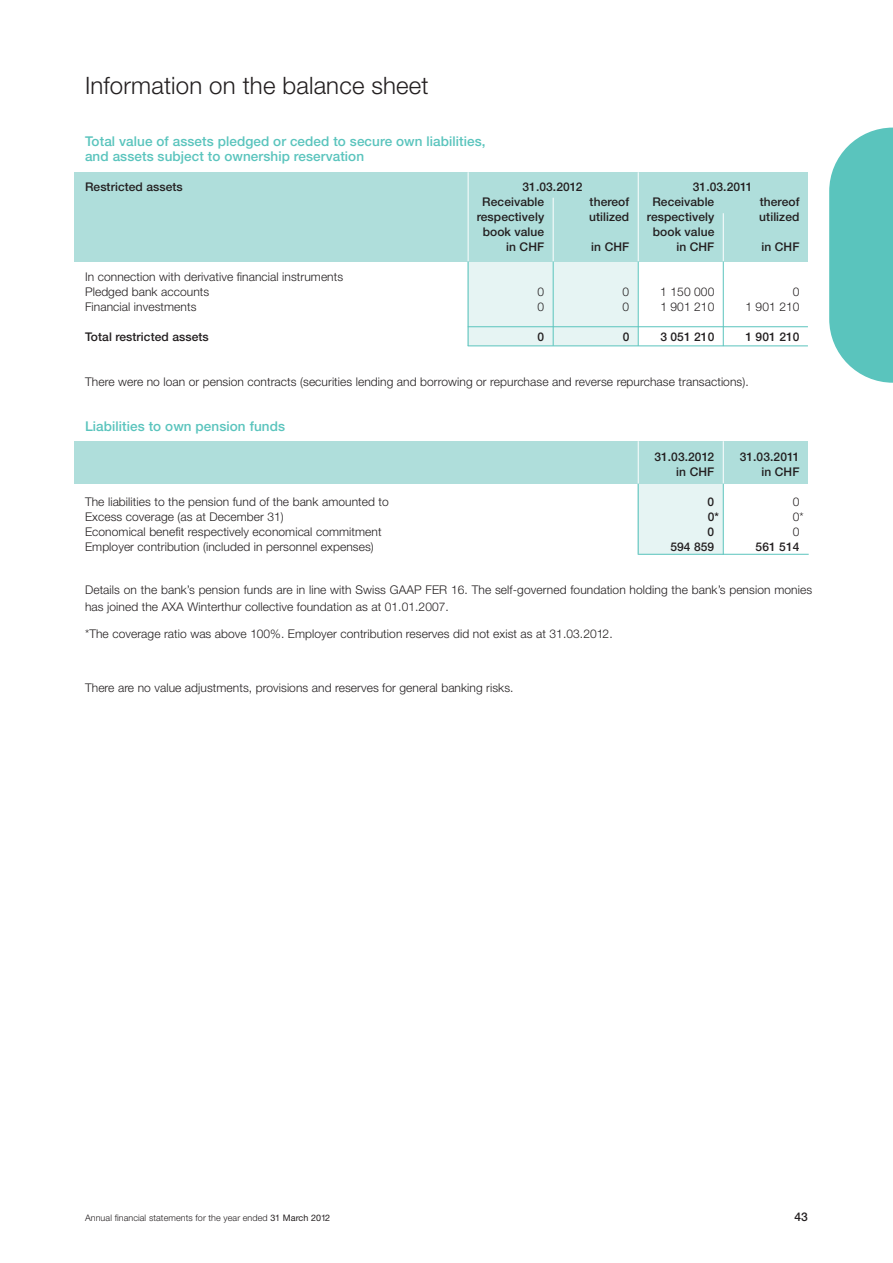
<style>
.page{position:relative;width:893px;height:1263px;background:#fff}
.page>*{position:absolute;margin:0;border:0;box-sizing:border-box;transform-origin:0 0}
.t1{font:300 24px "Helvetica Neue LT Std";letter-spacing:.005em;color:#231f20}
.t2{font:500 13.5px/15px "Helvetica Neue LT Std";letter-spacing:.005em;color:#5ac4bd}
.t3{font:300 12px/15px "Helvetica Neue LT Std";letter-spacing:.005em;color:#231f20}
.t4{font:500 12px "Helvetica Neue LT Std";letter-spacing:.005em;color:#231f20}
.t5{font:300 9px "Helvetica Neue LT Std";letter-spacing:.01em;color:#231f20}
.s1{font-weight:400}
</style>
<div class="page">
<svg style="left:829px;top:128px;width:63px;height:255px;background:#6ccac4"></svg>
<div style="left:638px;top:441px;width:85px;height:114px;background:#e6f4f3"></div>
<div style="left:468px;top:172px;width:170px;height:174px;background:#e6f4f3"></div>
<div style="left:74px;top:172px;width:734px;height:89px;background:#afdedb"></div>
<div style="left:74px;top:441px;width:734px;height:43px;background:#afdedb"></div>
<hr style="left:468px;top:345px;width:340px;height:1px;background:#5ac4bd">
<hr style="left:468px;top:326px;width:340px;height:1px;background:#5ac4bd">
<hr style="left:638px;top:554px;width:171px;height:1px;background:#5ac4bd">
<hr style="left:638px;top:172px;width:1px;height:89px;background:#fff">
<hr style="left:638px;top:261px;width:1px;height:85px;background:#5ac4bd">
<hr style="left:553px;top:198px;width:1px;height:63px;background:#fff">
<hr style="left:553px;top:261px;width:1px;height:85px;background:#5ac4bd">
<hr style="left:468px;top:172px;width:1px;height:89px;background:#fff">
<hr style="left:468px;top:261px;width:1px;height:85px;background:#5ac4bd">
<hr style="left:723px;top:213px;width:1px;height:48px;background:#fff">
<hr style="left:723px;top:261px;width:1px;height:85px;background:#5ac4bd">
<hr style="left:723px;top:441px;width:1px;height:43px;background:#fff">
<hr style="left:723px;top:484px;width:1px;height:71px;background:#5ac4bd">
<hr style="left:638px;top:441px;width:1px;height:43px;background:#fff">
<hr style="left:638px;top:484px;width:1px;height:70px;background:#5ac4bd">
<h1 class="t1" style="left:85px;top:70px;width:345px">Information on the balance sheet</h1>
<p class="t2" style="left:85px;top:133px;width:402px">Total value of assets pledged or ceded to secure own liabilities, and assets subject to ownership reservation</p>
<p class="t4" style="left:85px;top:179px;width:99px">Restricted assets</p>
<p class="t4" style="left:522px;top:179px;width:61px">31.03.2012</p>
<p class="t4" style="left:693px;top:179px;width:61px">31.03.2011</p>
<p class="t4" style="left:482px;top:194px;width:63px">Receivable</p>
<p class="t4" style="left:590px;top:194px;width:41px">thereof</p>
<p class="t4" style="left:652px;top:194px;width:63px">Receivable</p>
<p class="t4" style="left:760px;top:194px;width:41px">thereof</p>
<p class="t4" style="left:477px;top:209px;width:69px">respectively</p>
<p class="t4" style="left:589px;top:209px;width:42px">utilized</p>
<p class="t4" style="left:647px;top:209px;width:69px">respectively</p>
<p class="t4" style="left:759px;top:209px;width:42px">utilized</p>
<p class="t4" style="left:483px;top:224px;width:63px">book value</p>
<p class="t4" style="left:653px;top:224px;width:63px">book value</p>
<p class="t4" style="left:506px;top:239px;width:39px">in CHF</p>
<p class="t4" style="left:591px;top:239px;width:39px">in CHF</p>
<p class="t4" style="left:676px;top:239px;width:39px">in CHF</p>
<p class="t4" style="left:761px;top:239px;width:39px">in CHF</p>
<p class="t3" style="left:85px;top:269px;width:260px">In connection with derivative financial instruments<br>Pledged bank accounts</p>
<p class="t3" style="left:538px;top:284px;width:8px">0</p>
<p class="t3" style="left:623px;top:284px;width:8px">0</p>
<p class="t3" style="left:660px;top:284px;width:56px">1 150 000</p>
<p class="t3" style="left:793px;top:284px;width:8px">0</p>
<p class="t3" style="left:85px;top:299px;width:113px">Financial investments</p>
<p class="t3" style="left:538px;top:299px;width:8px">0</p>
<p class="t3" style="left:623px;top:299px;width:8px">0</p>
<p class="t3" style="left:660px;top:299px;width:56px">1 901 210</p>
<p class="t3" style="left:745px;top:299px;width:56px">1 901 210</p>
<p class="t4" style="left:85px;top:329px;width:125px">Total restricted assets</p>
<p class="t4" style="left:538px;top:329px;width:8px">0</p>
<p class="t4" style="left:623px;top:329px;width:8px">0</p>
<p class="t4" style="left:660px;top:329px;width:56px">3 051 210</p>
<p class="t4" style="left:745px;top:329px;width:56px">1 901 210</p>
<p class="t3" style="left:85px;top:374px;width:665px">There were no loan or pension contracts (securities lending and borrowing or repurchase and reverse repurchase transactions).</p>
<p class="t2" style="left:85px;top:418px;width:202px">Liabilities to own pension funds</p>
<p class="t4" style="left:654px;top:449px;width:61px">31.03.2012</p>
<p class="t4" style="left:740px;top:449px;width:61px">31.03.2011</p>
<p class="t4" style="left:676px;top:464px;width:39px">in CHF</p>
<p class="t4" style="left:761px;top:464px;width:39px">in CHF</p>
<p class="t3" style="left:85px;top:494px;width:305px">The liabilities to the pension fund of the bank amounted to</p>
<p class="t4" style="left:708px;top:494px;width:8px">0</p>
<p class="t3" style="left:793px;top:494px;width:8px">0</p>
<p class="t3" style="left:85px;top:509px;width:200px">Excess coverage (as at December 31)</p>
<p class="t4" style="left:708px;top:509px;width:13px">0*</p>
<p class="t3" style="left:793px;top:509px;width:12px">0*</p>
<p class="t3" style="left:85px;top:524px;width:298px">Economical benefit respectively economical commitment</p>
<p class="t4" style="left:708px;top:524px;width:8px">0</p>
<p class="t3" style="left:793px;top:524px;width:8px">0</p>
<p class="t3" style="left:85px;top:539px;width:290px">Employer contribution (included in personnel expenses)</p>
<p class="t4" style="left:670px;top:539px;width:45px">594 859</p>
<p class="t4" style="left:756px;top:539px;width:45px">561 514</p>
<p class="t3" style="left:85px;top:582px;width:728px;line-height:16.5px">Details on the bank’s pension funds are in line with Swiss GAAP FER 16. The self-governed foundation holding the bank’s pension monies has joined the AXA Winterthur collective foundation as at 01.01.2007.</p>
<p class="t3" style="left:85px;top:626px;width:529px">*The coverage ratio was above 100%. Employer contribution reserves did not exist as at 31.03.2012.</p>
<p class="t3" style="left:85px;top:680px;width:430px">There are no value adjustments, provisions and reserves for general banking risks.</p>
<p class="t5" style="left:85px;top:1212px;width:247px">Annual financial statements for the year ended <span class="s1">31 March 2012</span></p>
<p class="t4" style="left:795px;top:1209px;width:15px">43</p>
</div>
